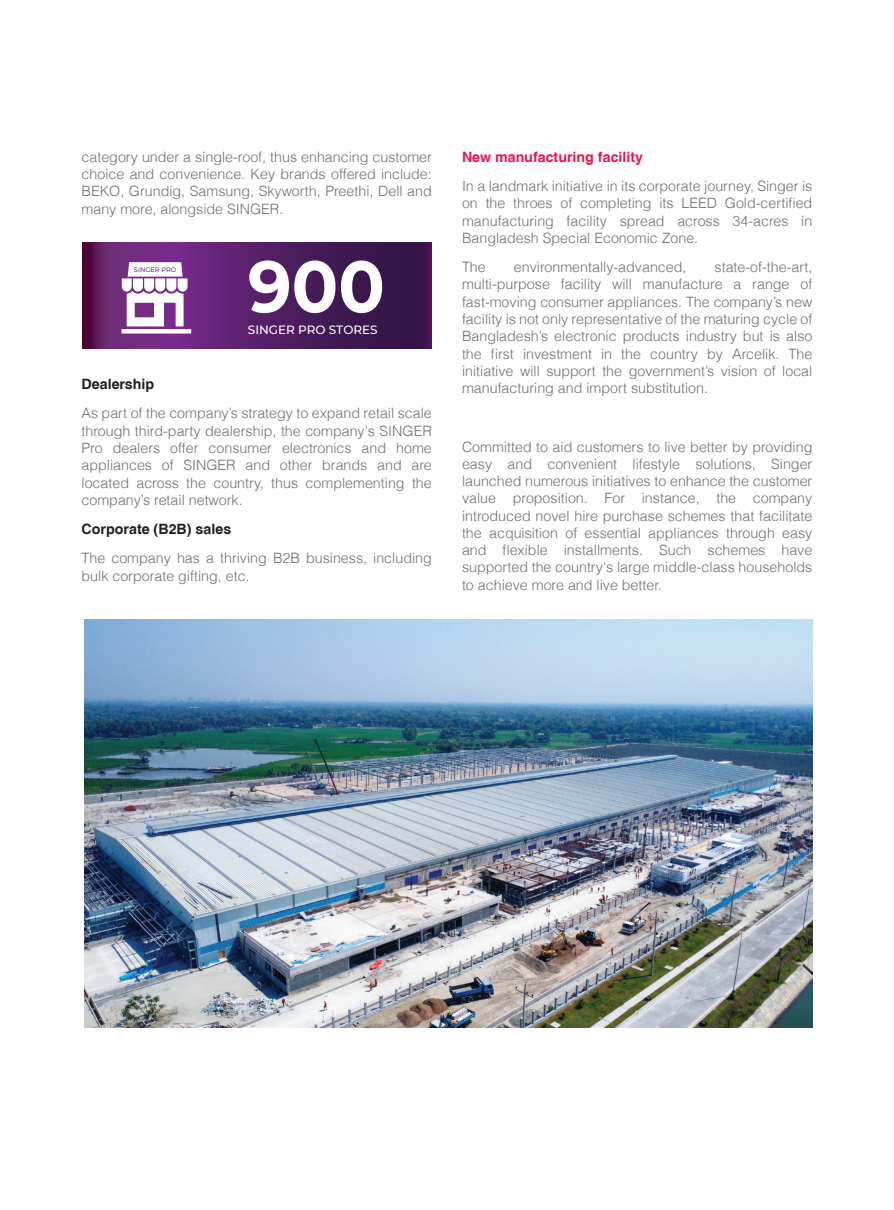
<style>
.page{position:relative;width:894px;height:1210px;background:#fff}
.page>*{position:absolute;margin:0;border:0;box-sizing:border-box;transform-origin:0 0}
.t1{font:700 72.75px "Montserrat";color:#fff;scale:.94 1}
.t2{font:300 14.25px/17.2px "Helvetica";color:#6d6e71;text-align:justify}
.t3{font:700 14.25px "Helvetica";color:#231f20}
.t4{font:700 14.25px "Helvetica";color:#ed164b}
.t5{font:500 12px "Montserrat";color:#fff}
.t6{font:500 6.6px "Montserrat";color:#782b8e}
</style>
<div class="page">
<svg style="left:82px;top:242px;width:349px;height:106px;background:#511d60"></svg>
<svg style="left:121px;top:262px;width:70px;height:71px"></svg>
<img style="left:85px;top:619px;width:727px;height:409px">
<p class="t2" style="left:81px;top:149px;width:352px">category under a single-roof, thus enhancing customer choice and convenience. Key brands offered include:<br>BEKO, Grundig, Samsung, Skyworth, Preethi, Dell and many more, alongside SINGER.</p>
<p class="t6" style="left:134px;top:266px;width:44px">SINGER PRO</p>
<h1 class="t1" style="left:248px;top:255px;width:147px">900</h1>
<p class="t5" style="left:248px;top:322px;width:131px">SINGER PRO STORES</p>
<p class="t3" style="left:81px;top:379px;width:74px">Dealership</p>
<p class="t2" style="left:81px;top:406px;width:351px">As part of the companyís strategy to expand retail scale through third-party dealership, the company's SINGER Pro dealers offer consumer electronics and home appliances of SINGER and other brands and are located across the country, thus complementing the companyís retail network.</p>
<p class="t3" style="left:81px;top:523px;width:151px">Corporate (B2B) sales</p>
<p class="t2" style="left:81px;top:551px;width:351px">The company has a thriving B2B business, including bulk corporate gifting, etc.</p>
<p class="t4" style="left:462px;top:151px;width:182px">New manufacturing facility</p>
<p class="t2" style="left:462px;top:179px;width:352px">In a landmark initiative in its corporate journey, Singer is on the throes of completing its LEED Gold-certified manufacturing facility spread across 34-acres in Bangladesh Special Economic Zone.</p>
<p class="t2" style="left:462px;top:260px;width:25px">The</p>
<p class="t2" style="left:513px;top:260px;width:174px">environmentally-advanced,</p>
<p class="t2" style="left:462px;top:260px;width:352px;text-indent:252px">state-of-the-art, multi-purpose facility will manufacture a range of fast-moving consumer appliances. The companyís new facility is not only representative of the maturing cycle of Bangladeshís electronic products industry but is also the first investment in the country by Arcelik. The initiative will support the governmentís vision of local manufacturing and import substitution.</p>
<p class="t2" style="left:462px;top:439px;width:351px">Committed to aid customers to live better by providing easy and convenient lifestyle solutions, Singer launched numerous initiatives to enhance the customer value proposition. For instance, the company introduced novel hire purchase schemes that facilitate the acquisition of essential appliances through easy and flexible installments. Such schemes have supported the country's large middle-class households to achieve more and live better.</p>
</div>
